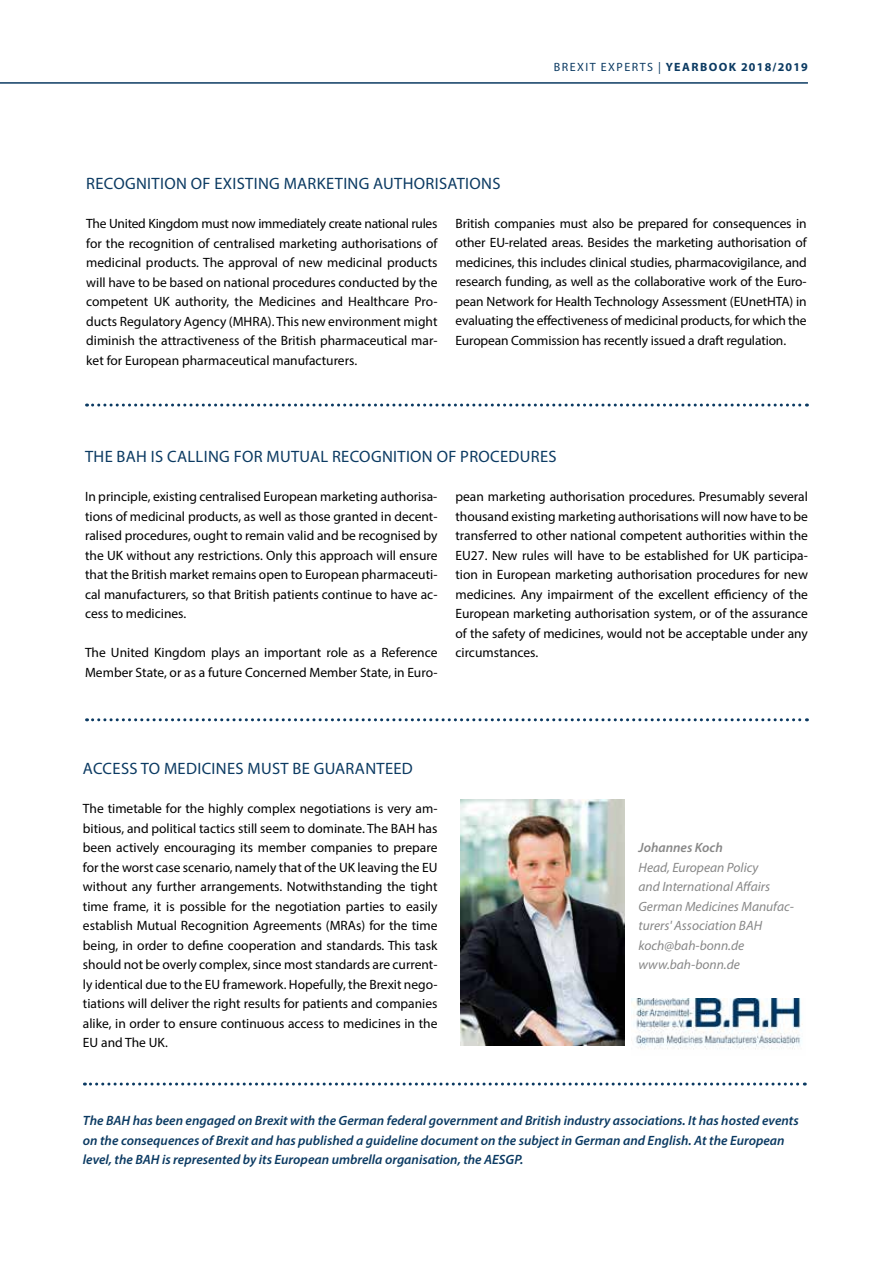
<style>
.page{position:relative;width:893px;height:1263px;background:#fff}
.page>*{position:absolute;margin:0;border:0;box-sizing:border-box;transform-origin:0 0}
.t1{font:16.5px "Myriad Pro";letter-spacing:.02em;color:#0b3a62}
.t2{font:13.5px/19.5px "Myriad Pro";color:#000;text-align:justify}
.t3{font:italic 600 13.5px/19.5px "Myriad Pro";color:#0b3a62}
.t4{font:italic 13.5px/19.5px "Myriad Pro";color:#878787}
.t5{font:italic 600 13.5px "Myriad Pro";color:#878787}
.t6{font:700 12px "Myriad Pro";letter-spacing:.1em;color:#0b3a62}
.s1{font-weight:400}
</style>
<div class="page">
<hr style="left:0;top:82px;width:808px;height:2px;background:#0b3a62">
<img style="left:461px;top:800px;width:164px;height:245px">
<img style="left:631px;top:998px;width:172px;height:52px">
<svg style="left:87px;top:718px;width:720px;height:3px"></svg>
<svg style="left:84px;top:1082px;width:721px;height:3px"></svg>
<svg style="left:87px;top:403px;width:720px;height:3px"></svg>
<p class="t6" style="left:554px;top:59px;width:255px"><span class="s1">BREXIT EXPERTS |</span> YEARBOOK 2018/2019</p>
<p class="t1" style="left:86px;top:173px;width:416px">RECOGNITION OF EXISTING MARKETING AUTHORISATIONS</p>
<p class="t2" style="left:86px;top:214px;width:353px">The United Kingdom must now immediately create national rules for the recognition of centralised marketing authorisations of medicinal products. The approval of new medicinal products will have to be based on national procedures conducted by the competent UK authority, the Medicines and Healthcare Pro&shy;ducts Regulatory Agency (MHRA). This new environment might diminish the attractiveness of the British pharmaceutical mar&shy;ket for European pharmaceutical manufacturers.</p>
<p class="t2" style="left:455px;top:213px;width:353px">British companies must also be prepared for consequences in other EU-related areas. Besides the marketing authorisation of medicines, this includes clinical studies, pharmacovigilance, and research funding, as well as the collaborative work of the Euro&shy;pean Network for Health Technology Assessment (EUnetHTA) in evaluating the effectiveness of medicinal products, for which the European Commission has recently issued a draft regulation.</p>
<p class="t1" style="left:85px;top:446px;width:473px">THE BAH IS CALLING FOR MUTUAL RECOGNITION OF PROCEDURES</p>
<p class="t2" style="left:85px;top:487px;width:354px">In principle, existing centralised European marketing authorisa&shy;tions of medicinal products, as well as those granted in decent&shy;ralised procedures, ought to remain valid and be recognised by the UK without any restrictions. Only this approach will ensure that the British market remains open to European pharmaceuti&shy;cal manufacturers, so that British patients continue to have ac&shy;cess to medicines.</p>
<p class="t2" style="left:85px;top:642px;width:354px">The United Kingdom plays an important role as a Reference<br>Member State, or as a future Concerned Member State, in Euro-</p>
<p class="t2" style="left:455px;top:486px;width:354px">pean marketing authorisation procedures. Presumably several thousand existing marketing authorisations will now have to be transferred to other national competent authorities within the EU27. New rules will have to be established for UK participa&shy;tion in European marketing authorisation procedures for new medicines. Any impairment of the excellent efficiency of the European marketing authorisation system, or of the assurance of the safety of medicines, would not be acceptable under any circumstances.</p>
<p class="t1" style="left:83px;top:758px;width:332px">ACCESS TO MEDICINES MUST BE GUARANTEED</p>
<p class="t2" style="left:83px;top:799px;width:356px">The timetable for the highly complex negotiations is very am&shy;bitious, and political tactics still seem to dominate. The BAH has been actively encouraging its member companies to prepare for the worst case scenario, namely that of the UK leaving the EU without any further arrangements. Notwithstanding the tight time frame, it is possible for the negotiation parties to easily establish Mutual Recognition Agreements (MRAs) for the time being, in order to define cooperation and standards. This task should not be overly complex, since most standards are current&shy;ly identical due to the EU framework. Hopefully, the Brexit nego&shy;tiations will deliver the right results for patients and companies alike, in order to ensure continuous access to medicines in the EU and The UK.</p>
<p class="t5" style="left:638px;top:839px;width:86px">Johannes Koch</p>
<p class="t4" style="left:638px;top:857px;width:157px">Head, European Policy<br>and International Affairs<br>German Medicines Manufac&shy;turers' Association BAH koch@bah-bonn.de www.bah-bonn.de</p>
<p class="t3" style="left:83px;top:1110px;width:717px">The BAH has been engaged on Brexit with the German federal government and British industry associations. It has hosted events on the consequences of Brexit and has published a guideline document on the subject in German and English. At the European level, the BAH is represented by its European umbrella organisation, the AESGP.</p>
</div>
